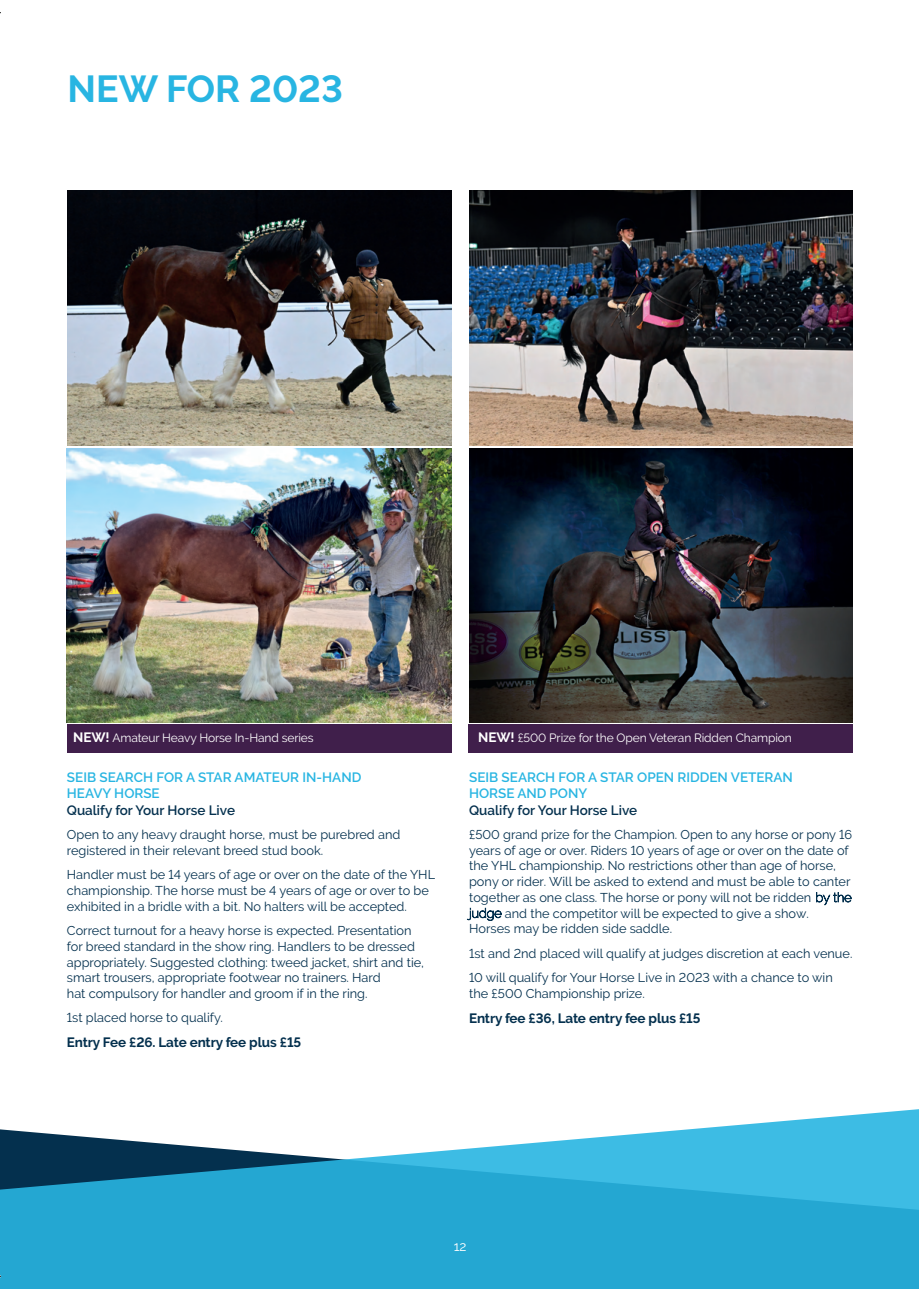
<style>
.page{position:relative;width:919px;height:1289px;background:#fff}
.page>*{position:absolute;margin:0;border:0;box-sizing:border-box;transform-origin:0 0}
.t1{font:700 37.5px "Raleway";color:#28b5e2}
.t2{font:600 13.5px/16.5px "Raleway";color:#28b5e2}
.t3{font:700 13.5px "Raleway";letter-spacing:-.01em;color:#04304e}
.t4{font:600 13.5px "Raleway";color:#04304e}
.t5{font:13.5px "Raleway";color:#fff}
.t6{font:12.75px/15.8px "Raleway";color:#04304e}
.t7{font:12px "Raleway";letter-spacing:-.01em;color:#fff}
.s1{font-weight:700;font-size:13.5px}
.s2{font-weight:100}
</style>
<div class="page">
<img style="left:68px;top:190px;width:383px;height:256px">
<img style="left:469px;top:190px;width:383px;height:256px">
<img style="left:67px;top:448px;width:384px;height:274px">
<img style="left:469px;top:448px;width:384px;height:274px">
<svg style="left:0;top:1109px;width:919px;height:179px;fill:#24a7d2"></svg>
<div style="left:67px;top:724px;width:384px;height:28px;background:#401f4b"></div>
<div style="left:469px;top:724px;width:384px;height:28px;background:#401f4b"></div>
<h1 class="t1" style="left:68px;top:67px;width:277px">NEW FOR 2023</h1>
<p class="t7" style="left:73px;top:731px;width:242px"><span class="s1">NEW!</span> Amateur Heavy Horse In-Hand series</p>
<p class="t7" style="left:478px;top:731px;width:315px"><span class="s1">NEW!</span> £500 Prize for the Open Veteran Ridden Champion</p>
<p class="t2" style="left:67px;top:768px;width:296px">SEIB SEARCH FOR A STAR AMATEUR IN-HAND<br>HEAVY HORSE</p>
<p class="t4" style="left:67px;top:802px;width:170px">Qualify for Your Horse Live</p>
<p class="t6" style="left:67px;top:826px;width:335px">Open to any heavy draught horse, must be purebred and registered in their relevant breed stud book.</p>
<p class="t6" style="left:67px;top:866px;width:370px">Handler must be 14 years of age or over on the date of the YHL championship. The horse must be 4 years of age or over to be exhibited in a bridle with a bit. No halters will be accepted.</p>
<p class="t6" style="left:67px;top:922px;width:359px">Correct turnout for a heavy horse is expected. Presentation for breed standard in the show ring. Handlers to be dressed appropriately. Suggested clothing: tweed jacket, shirt and tie, smart trousers, appropriate footwear no trainers. Hard<br>hat compulsory for handler and groom if in the ring.</p>
<p class="t6" style="left:67px;top:1009px;width:157px">1st placed horse to qualify.</p>
<p class="t3" style="left:67px;top:1034px;width:236px">Entry Fee £26. Late entry fee plus £15</p>
<p class="t2" style="left:469px;top:768px;width:325px">SEIB SEARCH FOR A STAR OPEN RIDDEN VETERAN<br>HORSE AND PONY</p>
<p class="t4" style="left:469px;top:802px;width:170px">Qualify for Your Horse Live</p>
<p class="t6" style="left:469px;top:826px;width:385px">£500 grand prize for the Champion. Open to any horse or pony 16 years of age or over. Riders 10 years of age or over on the date of the YHL championship. No restrictions other than age of horse, pony or rider. Will be asked to extend and must be able to canter together as one class. The horse or pony will not be ridden <span class="s2">by the judge</span> and the competitor will be expected to give a show.<br>Horses may be ridden side saddle.</p>
<p class="t6" style="left:469px;top:941px;width:385px;line-height:23.9px">1st and 2nd placed will qualify at judges discretion at each venue.<br>10 will qualify for Your Horse Live in 2023 with a chance to win</p>
<p class="t6" style="left:469px;top:985px;width:177px">the £500 Championship prize.</p>
<p class="t3" style="left:469px;top:1010px;width:233px">Entry fee £36, Late entry fee plus £15</p>
<p class="t5" style="left:454px;top:1237px;width:14px">12</p>
</div>
